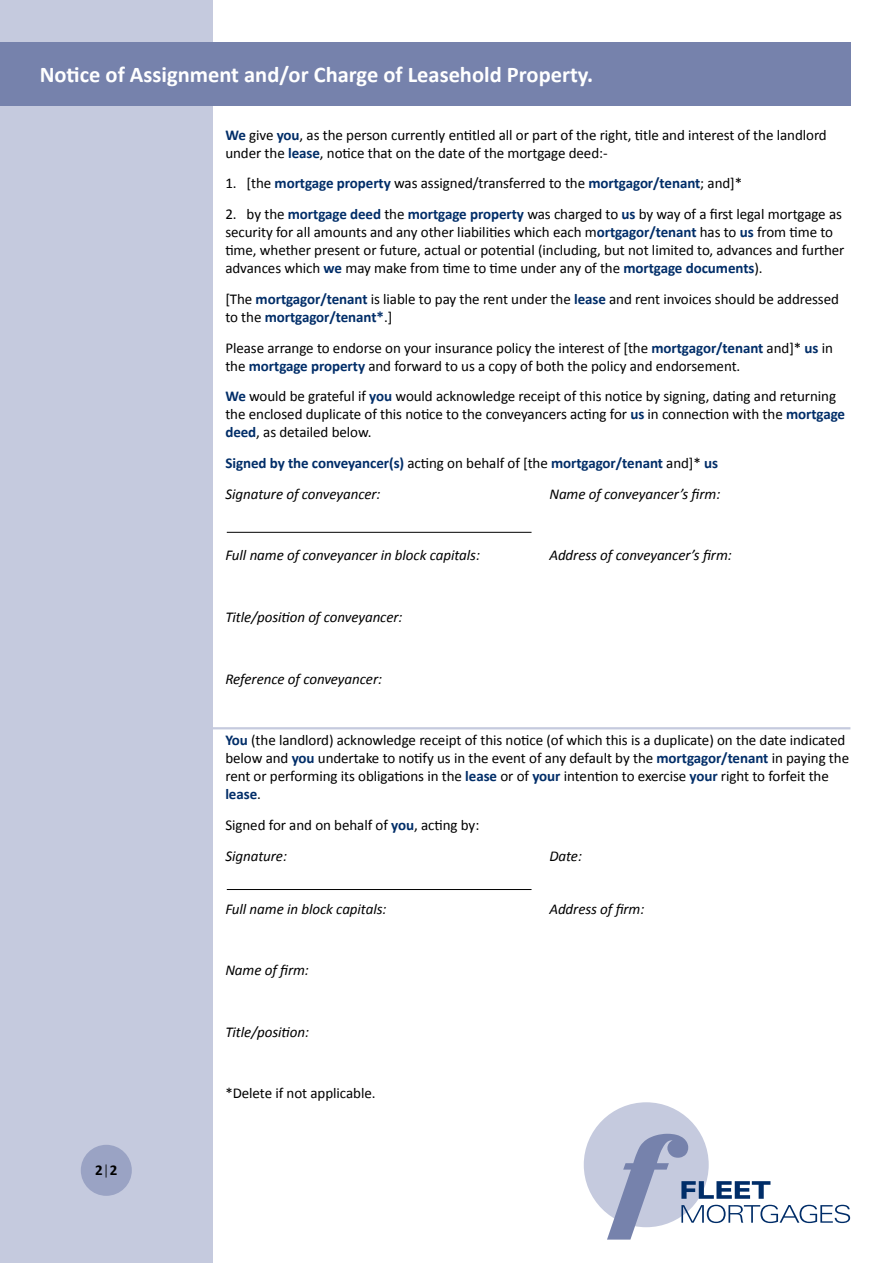
<style>
.page{position:relative;width:893px;height:1263px;background:#fff}
.page>*{position:absolute;margin:0;border:0;box-sizing:border-box;transform-origin:0 0}
.t1{font:700 22.5px "Calibri";color:#fff}
.t2{font:15px/18px "Calibri";letter-spacing:-.005em;color:#000}
.t3{font:italic 15px "Calibri";letter-spacing:-.005em;color:#000}
.t4{font:700 15px/30.8px "Calibri";letter-spacing:-.005em;color:#002d68}
.t5{font:700 15px "Calibri";color:#000}
.s1{font-weight:700;color:#002d68}
.s2{font-weight:400;color:#000}
.s3{font-weight:400;font-style:italic;color:#000}
.s4{font-style:italic}
.s5{font-weight:300}
</style>
<div class="page">
<div style="left:0;top:0;width:213px;height:1263px;background:#c5cade"></div>
<div style="left:584px;top:1102px;width:125px;height:125px;background:#c5cade;border-radius:50%"></div>
<svg style="left:607px;top:1134px;width:243px;height:105px"></svg>
<div style="left:0;top:43px;width:850px;height:63px;background:#7682ac"></div>
<div style="left:81px;top:1145px;width:51px;height:51px;background:#9aa3c4;border-radius:50%"></div>
<hr style="left:213px;top:727px;width:637px;height:2px;background:#c5cade">
<hr style="left:227px;top:532px;width:304px;height:1px;background:#000">
<hr style="left:227px;top:889px;width:304px;height:1px;background:#000">
<h1 class="t1" style="left:40px;top:60px;width:555px">Notice of Assignment and/or Charge of Leasehold Property.</h1>
<p class="t2" style="left:225px;top:126px;width:603px"><span class="s1">We</span> give <span class="s1">you</span>, as the person currently entitled all or part of the right, title and interest of the landlord under the <span class="s1">lease</span>, notice that on the date of the mortgage deed:-</p>
<p class="t2" style="left:225px;top:174px;width:518px">1. [the <span class="s1">mortgage property</span> was assigned/transferred to the <span class="s1">mortgagor/tenant</span>; and]*</p>
<p class="t2" style="left:225px;top:205px;width:621px">2. by the <span class="s1">mortgage deed</span> the <span class="s1">mortgage property</span> was charged to <span class="s1">us</span> by way of a first legal mortgage as security for all amounts and any other liabilities which each m<span class="s1">ortgagor/tenant</span> has to <span class="s1">us</span> from time to time, whether present or future, actual or potential (including, but not limited to, advances and further advances which <span class="s1">we</span> may make from time to time under any of the <span class="s1">mortgage documents</span>).</p>
<p class="t2" style="left:225px;top:290px;width:615px">[The <span class="s1">mortgagor/tenant</span> is liable to pay the rent under the <span class="s1">lease</span> and rent invoices should be addressed to the <span class="s1">mortgagor/tenant*</span>.]</p>
<p class="t2" style="left:225px;top:339px;width:609px">Please arrange to endorse on your insurance policy the interest of [the <span class="s1">mortgagor/tenant</span> and]* <span class="s1">us</span> in the <span class="s1">mortgage property</span> and forward to us a copy of both the policy and endorsement.</p>
<p class="t2" style="left:225px;top:387px;width:621px"><span class="s1">We</span> would be grateful if <span class="s1">you</span> would acknowledge receipt of this notice by signing, dating and returning the enclosed duplicate of this notice to the conveyancers acting for <span class="s1">us</span> in connection with the <span class="s1">mortgage deed</span>, as detailed below.</p>
<p class="t4" style="left:225px;top:448px;width:494px">Signed by the conveyancer(s) <span class="s2">acting on behalf of [the</span> mortgagor/tenant <span class="s2">and]*</span> us<br><span class="s3">Signature of conveyancer:</span></p>
<p class="t3" style="left:549px;top:484px;width:172px">Name of conveyancer’s firm:</p>
<p class="t3" style="left:225px;top:545px;width:256px">Full name of conveyancer in block capitals:</p>
<p class="t3" style="left:549px;top:545px;width:184px">Address of conveyancer’s firm:</p>
<p class="t3" style="left:225px;top:607px;width:179px">Title/position of conveyancer:</p>
<p class="t3" style="left:225px;top:668px;width:158px">Reference of conveyancer:</p>
<p class="t2" style="left:225px;top:731px;width:625px"><span class="s1">You</span> (the landlord) acknowledge receipt of this notice (of which this is a duplicate) on the date indicated below and <span class="s1">you</span> undertake to notify us in the event of any default by the <span class="s1">mortgagor/tenant</span> in paying the rent or performing its obligations in the <span class="s1">lease</span> or of <span class="s1">your</span> intention to exercise <span class="s1">your</span> right to forfeit the <span class="s1">lease</span>.</p>
<p class="t2" style="left:225px;top:809px;width:255px;line-height:30.8px">Signed for and on behalf of <span class="s1">you</span>, acting by:<br><span class="s4">Signature:</span></p>
<p class="t3" style="left:549px;top:845px;width:34px">Date:</p>
<p class="t3" style="left:225px;top:899px;width:163px">Full name in block capitals:</p>
<p class="t3" style="left:549px;top:899px;width:97px">Address of firm:</p>
<p class="t3" style="left:225px;top:960px;width:85px">Name of firm:</p>
<p class="t3" style="left:225px;top:1022px;width:85px">Title/position:</p>
<p class="t5" style="left:95px;top:1160px;width:24px">2<span class="s5">|</span>2</p>
<p class="t2" style="left:225px;top:1084px;width:152px">*Delete if not applicable.</p>
</div>
